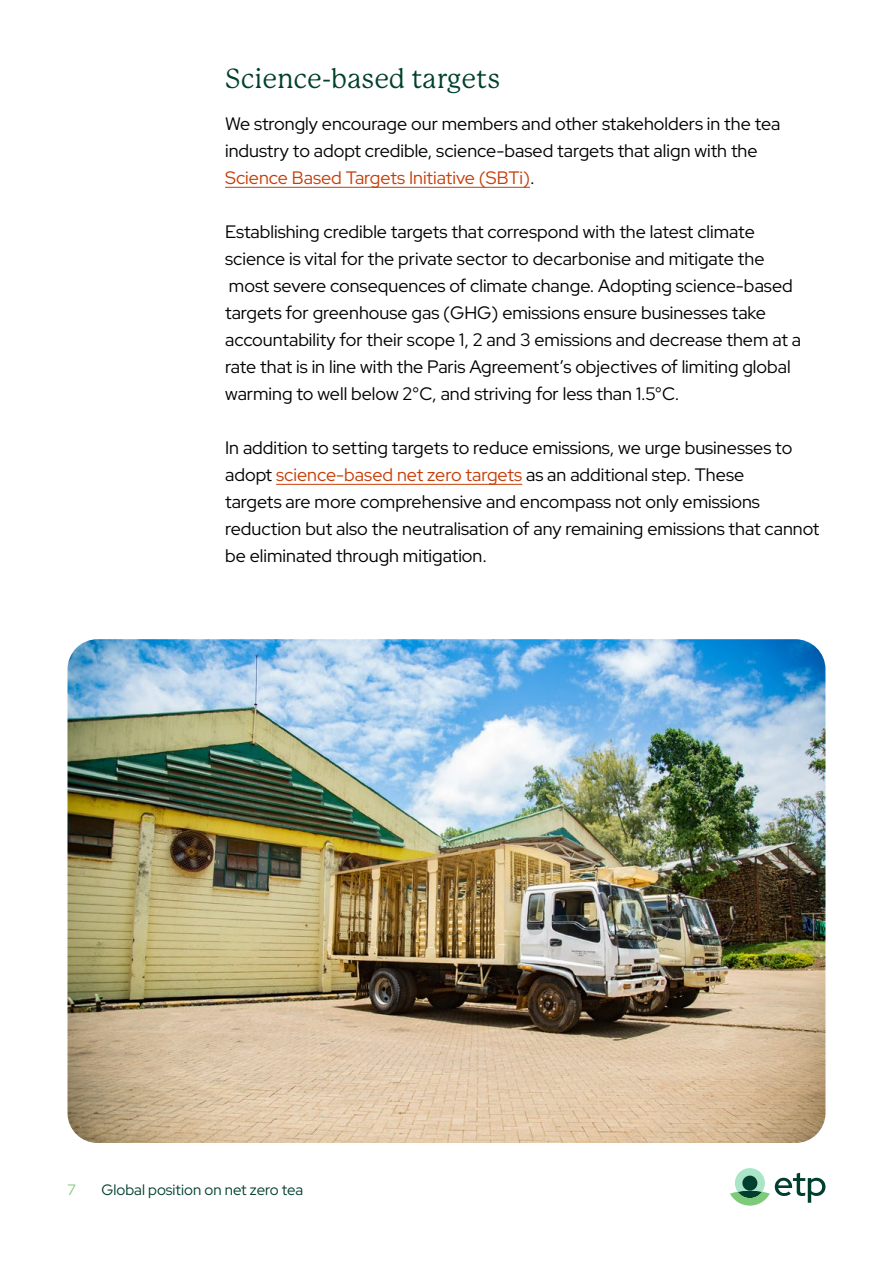
<style>
.page{position:relative;width:893px;height:1263px;background:#fff}
.page>*{position:absolute;margin:0;border:0;box-sizing:border-box;transform-origin:0 0}
.t1{font:27px "P22 Mackinac Pro";color:#003f2e}
.t2{font:18px/27px "Red Hat Display";color:#000}
.t3{font:15px "Red Hat Display";color:#003f2e}
.t4{font:15px "Red Hat Display";color:#7dcb78}
.s1{color:#c63d06}
</style>
<div class="page">
<img style="left:68px;top:639px;width:757px;height:504px">
<hr style="left:225px;top:187px;width:305px;height:1px;background:#c63d06">
<hr style="left:276px;top:484px;width:246px;height:1px;background:#c63d06">
<svg style="left:730px;top:1168px;width:95px;height:37px"></svg>
<div style="left:742px;top:1175px;width:15px;height:16px;background:#003f2e;border-radius:50%"></div>
<h1 class="t1" style="left:225px;top:63px;width:277px">Science-based targets</h1>
<p class="t2" style="left:225px;top:110px;width:557px">We strongly encourage our members and other stakeholders in the tea industry to adopt credible, science-based targets that align with the<br><span class="s1">Science Based Targets Initiative (SBTi)</span>.</p>
<p class="t2" style="left:225px;top:218px;width:578px">Establishing credible targets that correspond with the latest climate science is vital for the private sector to decarbonise and mitigate the most severe consequences of climate change. Adopting science-based targets for greenhouse gas (GHG) emissions ensure businesses take accountability for their scope 1, 2 and 3 emissions and decrease them at a rate that is in line with the Paris Agreement’s objectives of limiting global warming to well below 2°C, and striving for less than 1.5°C.</p>
<p class="t2" style="left:225px;top:434px;width:596px">In addition to setting targets to reduce emissions, we urge businesses to adopt <span class="s1">science-based net zero targets</span> as an additional step. These<br>targets are more comprehensive and encompass not only emissions reduction but also the neutralisation of any remaining emissions that cannot be eliminated through mitigation.</p>
<p class="t4" style="left:68px;top:1180px;width:10px">7</p>
<p class="t3" style="left:102px;top:1180px;width:203px">Global position on net zero tea</p>
</div>
